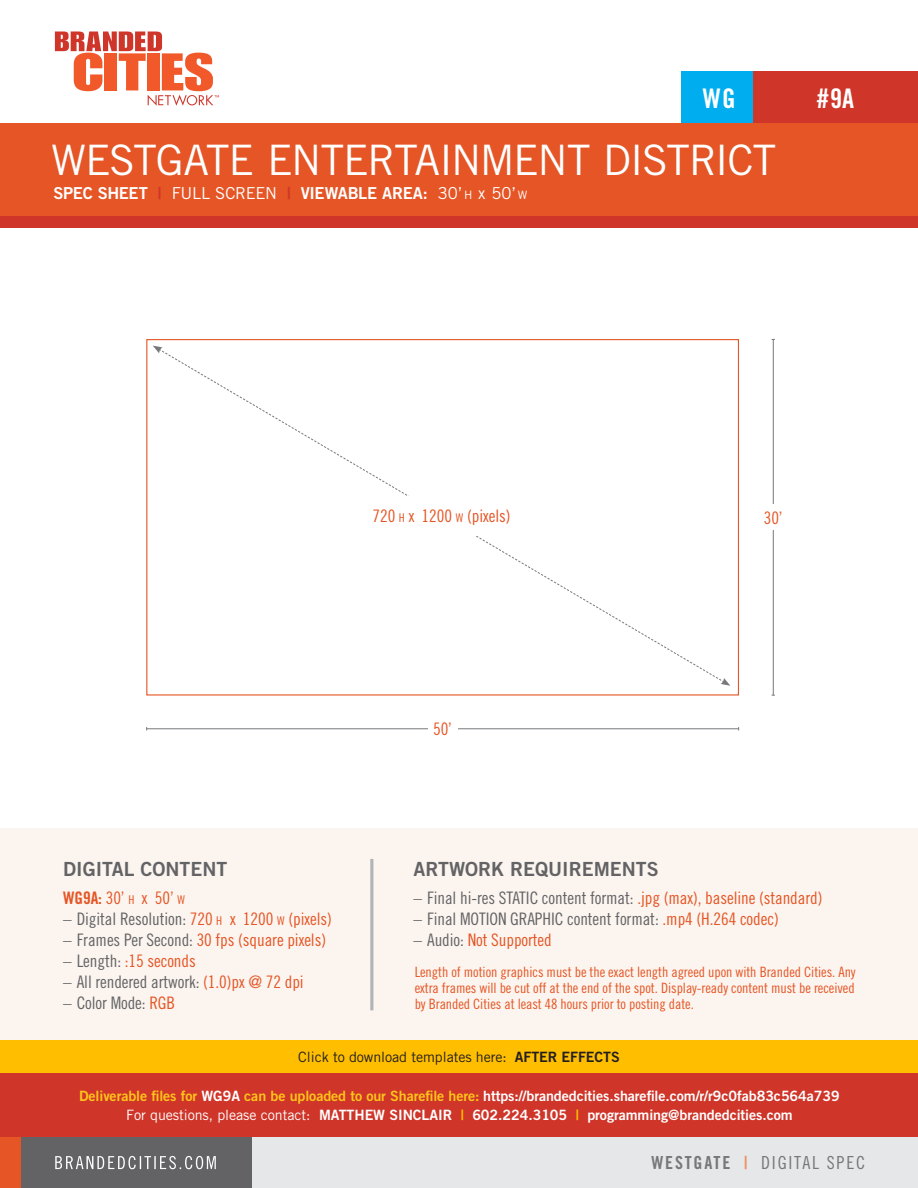
<style>
.page{position:relative;width:918px;height:1188px;background:#fff}
.page>*{position:absolute;margin:0;border:0;box-sizing:border-box;transform-origin:0 0}
.t1{font:42px "Trade Gothic LT Std";letter-spacing:-.03em;color:#fff}
.t2{font:27px "Trade Gothic LT Std Bd Cn 20";color:#fff}
.t3{font:19.5px "Trade Gothic LT Std Bd 2";color:#636366}
.t4{font:18px "Trade Gothic LT Std Cn 18";letter-spacing:.1em;color:#76787b}
.t5{font:17.25px "Trade Gothic LT Std Cn 18";letter-spacing:-.005em;color:#636366}
.t6{font:17.25px "Trade Gothic LT Std Cn 18";letter-spacing:-.005em;color:#e55525}
.t7{font:16.5px "Trade Gothic LT Std Bd 2";letter-spacing:-.02em;color:#fff}
.t8{font:14.25px "Trade Gothic LT Std Cn 18";letter-spacing:-.005em;color:#e55525}
.t9{font:14.25px "Trade Gothic LT Std Bd 2";letter-spacing:-.005em;color:#fff}
.t10{font:14.25px "Trade Gothic LT Std";letter-spacing:-.005em;color:#231f20}
.s1{color:#cf3529}
.s2{font-family:"Trade Gothic LT Std"}
.s3{font-family:"Trade Gothic LT Std";font-size:11.55px}
.s4{font-size:12.15px}
.s5{font-family:"Trade Gothic LT Std Bd Cn 20"}
.s6{color:#e55525}
.s7{font-size:12.15px;color:#e55525}
.s8{color:#636366}
.s9{font-family:"Trade Gothic LT Std Bd 2"}
.s10{color:#ffc51a}
.s11{color:#ffbe00}
.s12{font-family:"Trade Gothic LT Std Bd Cn 20";color:#ee8f61}
</style>
<div class="page">
<div style="left:691px;top:71px;width:227px;height:53px;background:#cf3529"></div>
<div style="left:681px;top:71px;width:72px;height:53px;background:#00aeef"></div>
<svg style="left:55px;top:31px;width:164px;height:75px"></svg>
<div style="left:0;top:123px;width:918px;height:94px;background:#e55525"></div>
<div style="left:0;top:217px;width:918px;height:11px;background:#cf3529"></div>
<div style="left:0;top:828px;width:918px;height:213px;background:#fcf5ef"></div>
<div style="left:0;top:1040px;width:918px;height:34px;background:#ffbe00"></div>
<div style="left:1px;top:1074px;width:917px;height:63px;background:#cf3529"></div>
<hr style="left:370px;top:859px;width:3px;height:151px;background:#b2b3b7">
<div style="left:243px;top:1137px;width:675px;height:51px;background:#e6e7e9"></div>
<div style="left:19px;top:1137px;width:233px;height:51px;background:#636366"></div>
<div style="left:0;top:1137px;width:21px;height:51px;background:#e55525"></div>
<svg style="left:55px;top:1156px;width:161px;height:13px"></svg>
<svg style="left:163px;top:351px;width:557px;height:329px"></svg>
<svg style="left:153px;top:346px;width:10px;height:7px"></svg>
<svg style="left:720px;top:678px;width:10px;height:8px"></svg>
<div style="left:358px;top:496px;width:167px;height:40px;background:#fff"></div>
<hr style="left:773px;top:339px;width:1px;height:356px;background:#76787b">
<div style="left:760px;top:504px;width:26px;height:26px;background:#fff"></div>
<hr style="left:147px;top:728px;width:592px;height:1px;background:#76787b">
<div style="left:428px;top:717px;width:29px;height:23px;background:#fff"></div>
<p class="t2" style="left:703px;top:82px;width:34px">WG</p>
<p class="t2" style="left:817px;top:82px;width:39px">#9A</p>
<p class="t1" style="left:51px;top:135px;width:727px">WESTGATE ENTERTAINMENT DISTRICT</p>
<p class="t7" style="left:53px;top:182px;width:475px">SPEC SHEET <span class="s1">|</span> <span class="s2">FULL SCREEN</span> <span class="s1">|</span> VIEWABLE AREA: <span class="s2">30’</span> <span class="s3">h</span> <span class="s2">x 50’</span> <span class="s3">w</span></p>
<p class="t6" style="left:373px;top:506px;width:140px">720 <span class="s4">H</span> x 1200 <span class="s4">W</span> (pixels)</p>
<p class="t6" style="left:764px;top:507px;width:20px">30’</p>
<p class="t3" style="left:63px;top:857px;width:166px">DIGITAL CONTENT</p>
<p class="t6" style="left:63px;top:888px;width:123px"><span class="s5">WG9A:</span> 30’ <span class="s4">H</span> x 50’ <span class="s4">W</span></p>
<p class="t5" style="left:63px;top:909px;width:270px">– Digital Resolution: <span class="s6">720</span> <span class="s7">H</span> <span class="s6">x 1200</span> <span class="s7">W</span> <span class="s6">(pixels)</span></p>
<p class="t6" style="left:63px;top:930px;width:264px"><span class="s8">– Frames Per Second:</span> 30 fps (square pixels)</p>
<p class="t6" style="left:63px;top:951px;width:134px"><span class="s8">– Length:</span> :15 seconds</p>
<p class="t5" style="left:63px;top:972px;width:242px">– All rendered artwork: <span class="s6">(1.0)px @ 72 dpi</span></p>
<p class="t5" style="left:63px;top:993px;width:113px">– Color Mode: <span class="s6">RGB</span></p>
<p class="t6" style="left:433px;top:718px;width:20px">50’</p>
<p class="t3" style="left:414px;top:857px;width:247px">ARTWORK REQUIREMENTS</p>
<p class="t5" style="left:414px;top:888px;width:410px">– Final hi-res STATIC content format: <span class="s6">.jpg (max), baseline (standard)</span></p>
<p class="t5" style="left:414px;top:909px;width:367px">– Final MOTION GRAPHIC content format: <span class="s6">.mp4 (H.264 codec)</span></p>
<p class="t6" style="left:414px;top:930px;width:140px"><span class="s8">– Audio:</span> Not Supported</p>
<p class="t8" style="left:415px;top:964px;width:442px">Length of motion graphics must be the exact length agreed upon with Branded Cities. Any</p>
<p class="t8" style="left:415px;top:980px;width:441px">extra frames will be cut off at the end of the spot. Display-ready content must be received</p>
<p class="t8" style="left:415px;top:995px;width:281px">by Branded Cities at least 48 hours prior to posting date.</p>
<p class="t10" style="left:298px;top:1048px;width:323px">Click to download templates here: <span class="s9">AFTER EFFECTS</span></p>
<p class="t9" style="left:79px;top:1087px;width:762px"><span class="s10">Deliverable files for</span> WG9A <span class="s10">can be uploaded to our Sharefile here:</span> https://brandedcities.sharefile.com/r/r9c0fab83c564a739</p>
<p class="t9" style="left:126px;top:1106px;width:668px"><span class="s2">For questions, please contact:</span> MATTHEW SINCLAIR <span class="s11">|</span> 602.224.3105 <span class="s11">|</span> programming@brandedcities.com</p>
<p class="t4" style="left:651px;top:1152px;width:215px"><span class="s5">WESTGATE</span> <span class="s12">|</span> DIGITAL SPEC</p>
</div>
